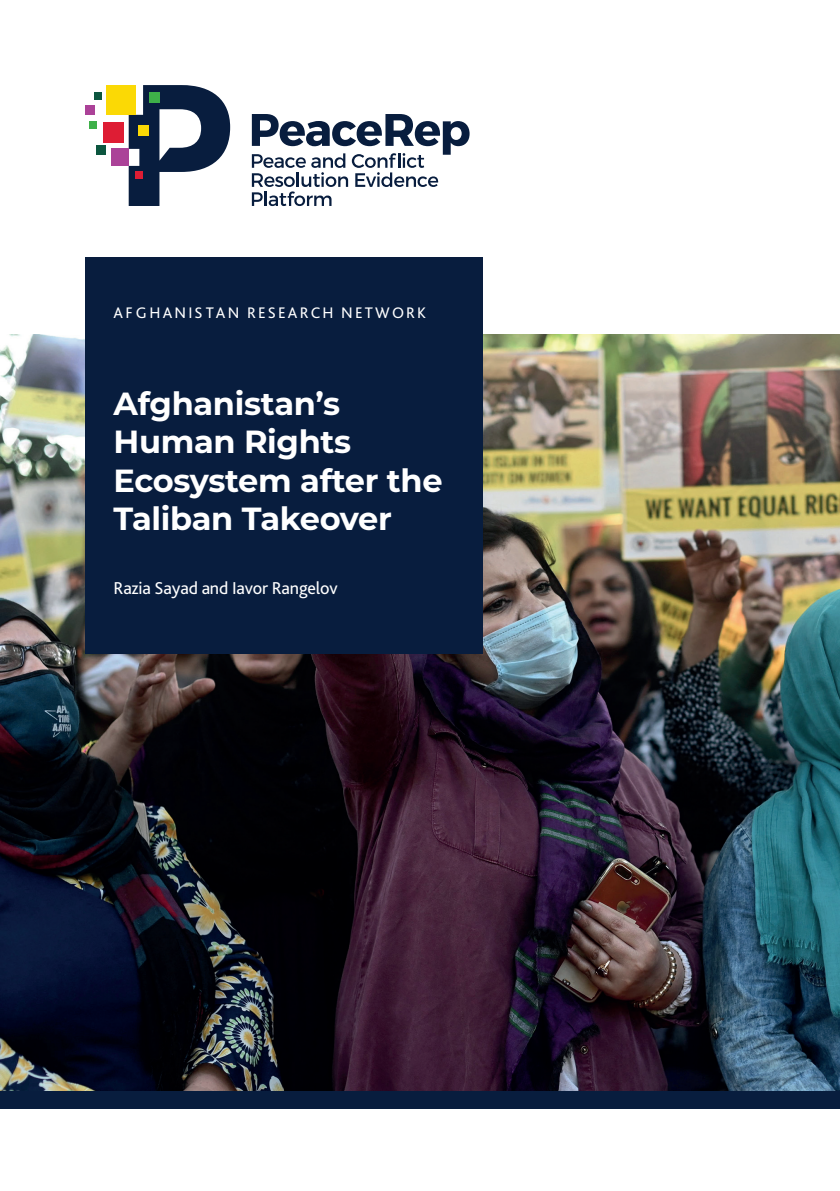
<style>
.page{position:relative;width:840px;height:1191px;background:#fff}
.page>*{position:absolute;margin:0;border:0;box-sizing:border-box;transform-origin:0 0}
.t1{font:700 32px/38.4px "Montserrat";letter-spacing:-.01em;color:#fff}
.t2{font:18px "Bliss Pro";letter-spacing:-.01em;color:#fff}
.t3{font:16px "Bliss Pro";letter-spacing:.135em;color:#fff}
</style>
<div class="page">
<img style="left:0;top:334px;width:839px;height:757px">
<div style="left:85px;top:257px;width:397px;height:397px;background:#081d3e"></div>
<svg style="left:129px;top:85px;width:101px;height:121px"></svg>
<div style="left:106px;top:85px;width:30px;height:30px;background:#fbd905"></div>
<div style="left:138px;top:126px;width:10px;height:10px;background:#fbd905"></div>
<div style="left:85px;top:105px;width:10px;height:10px;background:#ab4298"></div>
<div style="left:103px;top:122px;width:20px;height:20px;background:#de1d34"></div>
<div style="left:96px;top:145px;width:10px;height:10px;background:#0c563f"></div>
<div style="left:112px;top:149px;width:17px;height:17px;background:#ab4298"></div>
<div style="left:90px;top:122px;width:7px;height:7px;background:#3eb049"></div>
<div style="left:94px;top:92px;width:7px;height:7px;background:#0c563f"></div>
<div style="left:136px;top:171px;width:7px;height:7px;background:#de1d34"></div>
<div style="left:149px;top:92px;width:10px;height:10px;background:#3eb049"></div>
<svg style="left:252px;top:114px;width:217px;height:92px"></svg>
<div style="left:0;top:1091px;width:839px;height:17px;background:#081d3e"></div>
<p class="t3" style="left:113px;top:303px;width:314px">AFGHANISTAN RESEARCH NETWORK</p>
<p class="t1" style="left:113px;top:383px;width:228px">Afghanistan’s</p>
<p class="t1" style="left:113px;top:421px;width:330px">Human Rights<br>Ecosystem after the<br>Taliban Takeover</p>
<p class="t2" style="left:113px;top:577px;width:225px">Razia Sayad and Iavor Rangelov</p>
</div>
